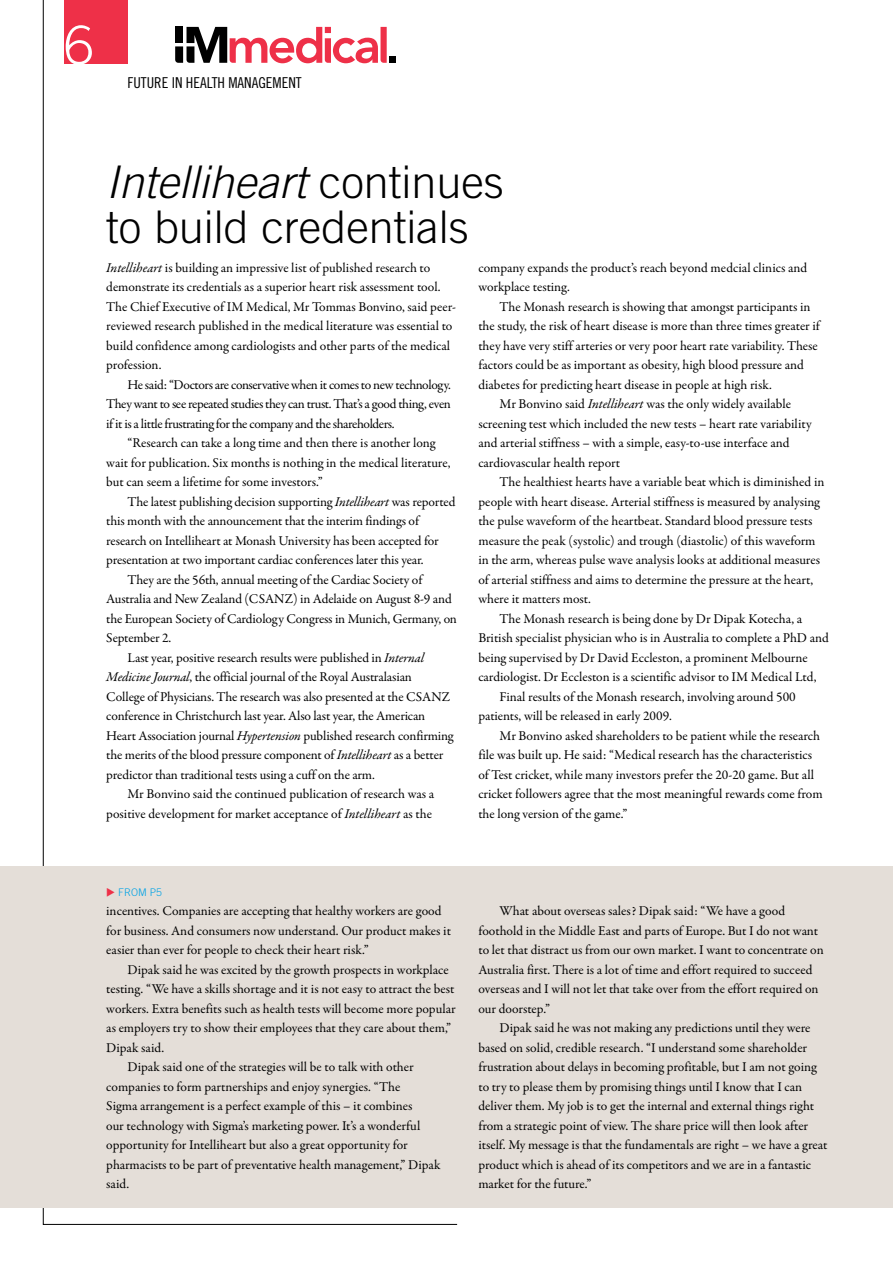
<style>
.page{position:relative;width:893px;height:1263px;background:#fff}
.page>*{position:absolute;margin:0;border:0;box-sizing:border-box;transform-origin:0 0}
.t1{font:300 45px/45px "Trade Gothic";color:#000}
.t2{font:15px "Trade Gothic Cond Eighteen";color:#000}
.t3{font:13.5px/19.5px "Garamond Premr Pro";letter-spacing:-.005em;color:#000}
.t4{font:300 10.5px "Trade Gothic";color:#00a2e5}
.s1{font-style:italic}
.s2{color:#ee3048}
</style>
<div class="page">
<svg style="left:43px;top:0;width:415px;height:1225px"></svg>
<svg style="left:175px;top:27px;width:220px;height:36px"></svg>
<div style="left:0;top:866px;width:893px;height:342px;background:#e4ded8"></div>
<p class="t2" style="left:128px;top:74px;width:176px">FUTURE IN HEALTH MANAGEMENT</p>
<h1 class="t1" style="left:106px;top:158px;width:399px"><span class="s1">Intelliheart</span> continues to build credentials</h1>
<p class="t3" style="left:106px;top:258px;width:351px"><span class="s1">Intelliheart</span> is building an impressive list of published research to demonstrate its credentials as a superior heart risk assessment tool.<br>The Chief Executive of IM Medical, Mr Tommas Bonvino, said peer&shy;reviewed research published in the medical literature was essential to build confidence among cardiologists and other parts of the medical profession.</p>
<p class="t3" style="left:106px;top:375px;width:346px;text-align:justify;text-indent:21px">He said: “Doctors are conservative when it comes to new technology.<br>They want to see repeated studies they can trust. That’s a good thing, even if it is a little frustrating for the company and the shareholders.</p>
<p class="t3" style="left:106px;top:433px;width:346px;text-indent:21px">“Research can take a long time and then there is another long wait for publication. Six months is nothing in the medical literature, but can seem a lifetime for some investors.”</p>
<p class="t3" style="left:128px;top:492px;width:329px">The latest publishing decision supporting <span class="s1">Intelliheart</span> was reported</p>
<p class="t3" style="left:106px;top:511px;width:314px">this month with the announcement that the interim findings of</p>
<p class="t3" style="left:106px;top:531px;width:334px">research on Intelliheart at Monash University has been accepted for</p>
<p class="t3" style="left:106px;top:550px;width:319px">presentation at two important cardiac conferences later this year.</p>
<p class="t3" style="left:128px;top:570px;width:296px">They are the 56th, annual meeting of the Cardiac Society of</p>
<p class="t3" style="left:106px;top:589px;width:347px">Australia and New Zealand (CSANZ) in Adelaide on August 8-9 and</p>
<p class="t3" style="left:106px;top:609px;width:352px">the European Society of Cardiology Congress in Munich, Germany, on</p>
<p class="t3" style="left:106px;top:628px;width:67px">September 2.</p>
<p class="t3" style="left:128px;top:648px;width:298px">Last year, positive research results were published in <span class="s1">Internal</span></p>
<p class="t3" style="left:106px;top:667px;width:307px"><span class="s1">Medicine Journal</span>, the official journal of the Royal Australasian</p>
<p class="t3" style="left:106px;top:687px;width:345px">College of Physicians. The research was also presented at the CSANZ</p>
<p class="t3" style="left:106px;top:706px;width:320px">conference in Christchurch last year. Also last year, the American</p>
<p class="t3" style="left:106px;top:726px;width:349px">Heart Association journal <span class="s1">Hypertension</span> published research confirming</p>
<p class="t3" style="left:106px;top:745px;width:338px">the merits of the blood pressure component of <span class="s1">Intelliheart</span> as a better</p>
<p class="t3" style="left:106px;top:765px;width:270px">predictor than traditional tests using a cuff on the arm.</p>
<p class="t3" style="left:128px;top:784px;width:308px">Mr Bonvino said the continued publication of research was a</p>
<p class="t3" style="left:106px;top:804px;width:327px">positive development for market acceptance of <span class="s1">Intelliheart</span> as the</p>
<p class="t3" style="left:478px;top:258px;width:330px">company expands the product’s reach beyond medcial clinics and workplace testing.</p>
<p class="t3" style="left:500px;top:297px;width:312px">The Monash research is showing that amongst participants in</p>
<p class="t3" style="left:478px;top:316px;width:343px">the study, the risk of heart disease is more than three times greater if</p>
<p class="t3" style="left:478px;top:336px;width:341px">they have very stiff arteries or very poor heart rate variability. These</p>
<p class="t3" style="left:478px;top:355px;width:327px">factors could be as important as obesity, high blood pressure and</p>
<p class="t3" style="left:478px;top:375px;width:295px">diabetes for predicting heart disease in people at high risk.</p>
<p class="t3" style="left:500px;top:394px;width:293px">Mr Bonvino said <span class="s1">Intelliheart</span> was the only widely available</p>
<p class="t3" style="left:478px;top:414px;width:335px">screening test which included the new tests – heart rate variability</p>
<p class="t3" style="left:478px;top:433px;width:313px">and arterial stiffness – with a simple, easy-to-use interface and</p>
<p class="t3" style="left:478px;top:453px;width:143px">cardiovascular health report</p>
<p class="t3" style="left:500px;top:472px;width:326px">The healthiest hearts have a variable beat which is diminished in</p>
<p class="t3" style="left:478px;top:492px;width:343px">people with heart disease. Arterial stiffness is measured by analysing</p>
<p class="t3" style="left:478px;top:511px;width:335px">the pulse waveform of the heartbeat. Standard blood pressure tests</p>
<p class="t3" style="left:478px;top:531px;width:339px">measure the peak (systolic) and trough (diastolic) of this waveform</p>
<p class="t3" style="left:478px;top:550px;width:343px">in the arm, whereas pulse wave analysis looks at additional measures</p>
<p class="t3" style="left:478px;top:570px;width:336px">of arterial stiffness and aims to determine the pressure at the heart,</p>
<p class="t3" style="left:478px;top:589px;width:114px">where it matters most.</p>
<p class="t3" style="left:500px;top:609px;width:304px">The Monash research is being done by Dr Dipak Kotecha, a</p>
<p class="t3" style="left:478px;top:628px;width:352px">British specialist physician who is in Australia to complete a PhD and</p>
<p class="t3" style="left:478px;top:648px;width:331px">being supervised by Dr David Eccleston, a prominent Melbourne</p>
<p class="t3" style="left:478px;top:667px;width:340px">cardiologist. Dr Eccleston is a scientific advisor to IM Medical Ltd,</p>
<p class="t3" style="left:500px;top:687px;width:298px">Final results of the Monash research, involving around 500</p>
<p class="t3" style="left:478px;top:706px;width:195px">patients, will be released in early 2009.</p>
<p class="t3" style="left:500px;top:726px;width:322px">Mr Bonvino asked shareholders to be patient while the research</p>
<p class="t3" style="left:478px;top:745px;width:335px">file was built up. He said: “Medical research has the characteristics</p>
<p class="t3" style="left:478px;top:765px;width:337px">of Test cricket, while many investors prefer the 20-20 game. But all</p>
<p class="t3" style="left:478px;top:784px;width:346px">cricket followers agree that the most meaningful rewards come from</p>
<p class="t3" style="left:478px;top:804px;width:151px">the long version of the game.”</p>
<p class="t4" style="left:106px;top:886px;width:20px"><span class="s2">◆</span>From</p>
<p class="t4" style="left:150px;top:886px;width:14px">P5</p>
<p class="t3" style="left:106px;top:901px;width:346px">incentives. Companies are accepting that healthy workers are good for business. And consumers now understand. Our product makes it easier than ever for people to check their heart risk.”</p>
<p class="t3" style="left:128px;top:960px;width:323px">Dipak said he was excited by the growth prospects in workplace</p>
<p class="t3" style="left:106px;top:979px;width:350px">testing. “We have a skills shortage and it is not easy to attract the best</p>
<p class="t3" style="left:106px;top:999px;width:351px">workers. Extra benefits such as health tests will become more popular</p>
<p class="t3" style="left:106px;top:1018px;width:346px">as employers try to show their employees that they care about them,”</p>
<p class="t3" style="left:106px;top:1038px;width:59px">Dipak said.</p>
<p class="t3" style="left:128px;top:1057px;width:288px">Dipak said one of the strategies will be to talk with other</p>
<p class="t3" style="left:106px;top:1077px;width:295px">companies to form partnerships and enjoy synergies. “The</p>
<p class="t3" style="left:106px;top:1096px;width:308px">Sigma arrangement is a perfect example of this – it combines</p>
<p class="t3" style="left:106px;top:1116px;width:316px">our technology with Sigma’s marketing power. It’s a wonderful</p>
<p class="t3" style="left:106px;top:1135px;width:303px">opportunity for Intelliheart but also a great opportunity for</p>
<p class="t3" style="left:106px;top:1155px;width:336px">pharmacists to be part of preventative health management,” Dipak</p>
<p class="t3" style="left:106px;top:1174px;width:24px">said.</p>
<p class="t3" style="left:478px;top:901px;width:347px;text-indent:21px">What about overseas sales? Dipak said: “We have a good foothold in the Middle East and parts of Europe. But I do not want to let that distract us from our own market. I want to concentrate on Australia first. There is a lot of time and effort required to succeed overseas and I will not let that take over from the effort required on our doorstep.”</p>
<p class="t3" style="left:478px;top:1018px;width:351px;text-indent:21px">Dipak said he was not making any predictions until they were based on solid, credible research. “I understand some shareholder frustration about delays in becoming profitable, but I am not going to try to please them by promising things until I know that I can deliver them. My job is to get the internal and external things right from a strategic point of view. The share price will then look after itself. My message is that the fundamentals are right – we have a great product which is ahead of its competitors and we are in a fantastic market for the future.”</p>
</div>
